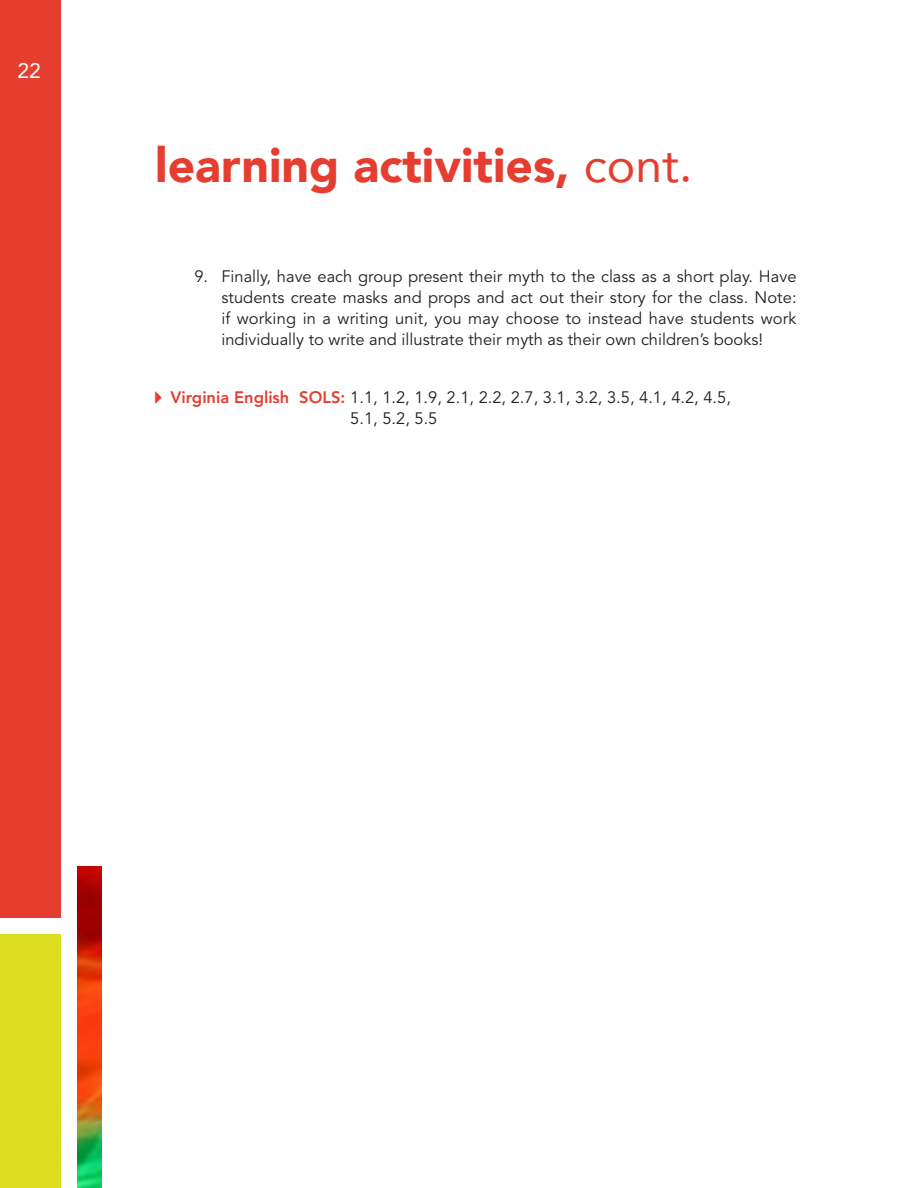
<style>
.page{position:relative;width:918px;height:1188px;background:#fff}
.page>*{position:absolute;margin:0;border:0;box-sizing:border-box;transform-origin:0 0}
.t1{font:900 48px "Avenir";color:#e53e30}
.t2{font:21px "Avenir LT Std";color:#fff}
.t3{font:16.5px/21px "Avenir LT Std";color:#231f20;text-align:justify}
.s1{font-weight:400}
.s2{font-weight:800;color:#e53e30}
</style>
<div class="page">
<div style="left:0;top:934px;width:61px;height:254px;background:#dadd20"></div>
<div style="left:0;top:0;width:61px;height:918px;background:#e53e30"></div>
<img style="left:78px;top:866px;width:23px;height:322px">
<p class="t2" style="left:18px;top:59px;width:25px">22</p>
<p class="t1" style="left:155px;top:124px;width:539px">learning activities, <span class="s1">cont.</span></p>
<p class="t3" style="left:221px;top:267px;width:577px;text-indent:-27px">9. Finally, have each group present their myth to the class as a short play. Have students create masks and props and act out their story for the class. Note: if working in a writing unit, you may choose to instead have students work individually to write and illustrate their myth as their own children’s books!</p>
<p class="t3" style="left:350px;top:387px;width:382px;text-indent:-180px"><span class="s2">Virginia English SOLS:</span> 1.1, 1.2, 1.9, 2.1, 2.2, 2.7, 3.1, 3.2, 3.5, 4.1, 4.2, 4.5,<br>5.1, 5.2, 5.5</p>
</div>
